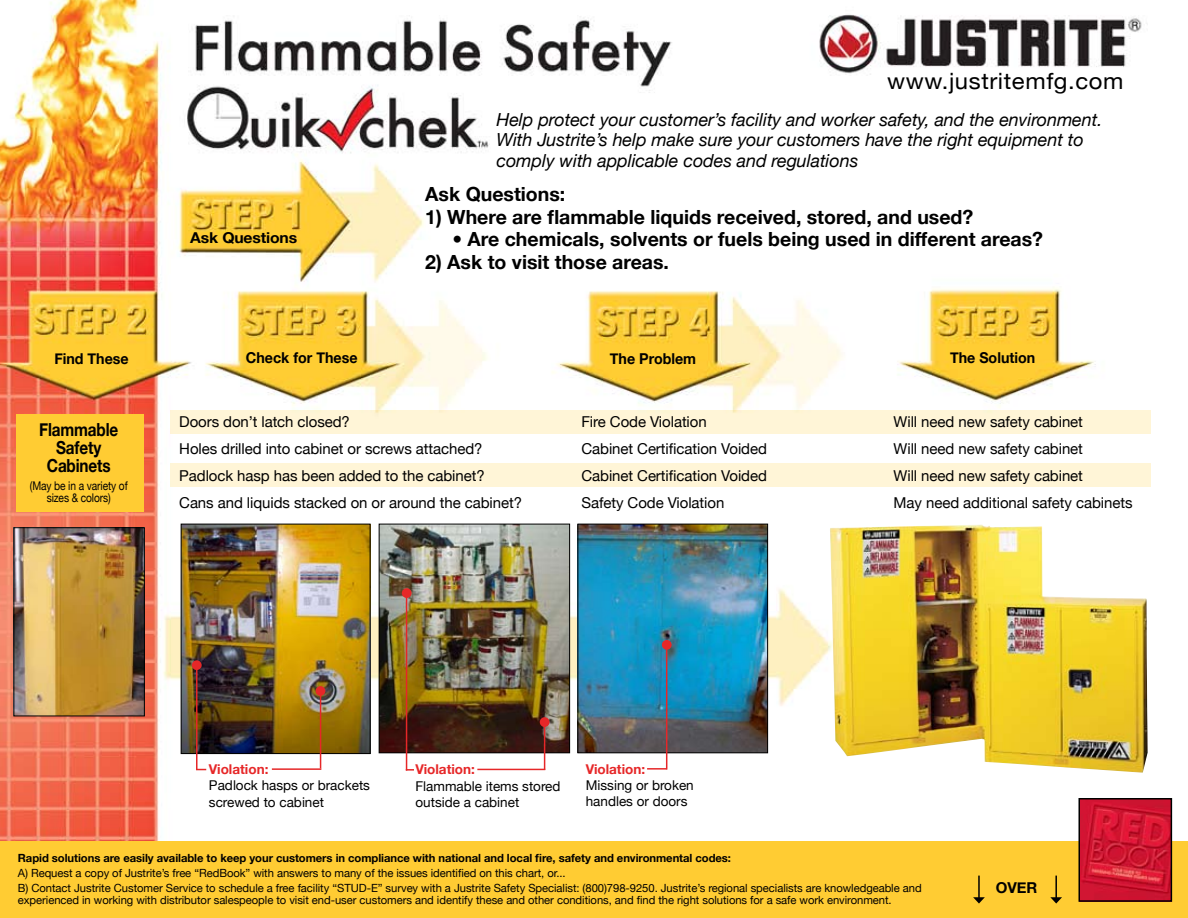
<style>
.page{position:relative;width:1188px;height:918px;background:#fff}
.page>*{position:absolute;margin:0;border:0;box-sizing:border-box;transform-origin:0 0}
.t1{font:22.5px "Helvetica Neue";letter-spacing:.025em;color:#000;scale:1.06 1}
.t2{font:700 19.5px "Helvetica Neue";color:#000}
.t3{font:italic 18px/20.2px "Helvetica Neue";letter-spacing:-.005em;color:#000}
.t4{font:700 18px/18px "Helvetica Neue";letter-spacing:-.01em;color:#000;text-align:center;scale:.85 1}
.t5{font:15px/27px "Helvetica Neue";letter-spacing:-.005em;color:#000}
.t6{font:700 15px "Helvetica Neue";color:#000;scale:.95 1}
.t7{font:700 15px "Helvetica Neue";color:#000;scale:1.05 1}
.t8{font:700 15px "Helvetica Neue";color:#000}
.t9{font:13.5px/16.2px "Helvetica Neue";color:#000}
.t10{font:700 13.5px "Helvetica Neue";color:#e62728}
.t11{font:12px/12px "Helvetica Neue";letter-spacing:-.01em;color:#000;text-align:center;scale:.85 1}
.t12{font:11.25px/15px "Helvetica Neue";letter-spacing:-.005em;color:#000}
.t13{font:700 11.25px "Helvetica Neue";letter-spacing:-.005em;color:#000}
</style>
<div class="page">
<img style="left:0;top:0;width:1188px;height:842px">
<img style="left:16px;top:529px;width:127px;height:185px">
<div style="left:14px;top:527px;width:131px;height:189px;border:1px solid #000"></div>
<div style="left:171px;top:411px;width:980px;height:23px;background:#fff5d7"></div>
<div style="left:170px;top:464px;width:981px;height:23px;background:#fff5d7"></div>
<img style="left:183px;top:526px;width:185px;height:226px">
<div style="left:181px;top:524px;width:189px;height:230px;border:1px solid #000"></div>
<img style="left:381px;top:526px;width:187px;height:225px">
<div style="left:379px;top:524px;width:191px;height:229px;border:1px solid #000"></div>
<img style="left:830px;top:524px;width:318px;height:249px">
<img style="left:580px;top:526px;width:186px;height:225px">
<div style="left:578px;top:524px;width:190px;height:229px;border:1px solid #000"></div>
<div style="left:192px;top:660px;width:10px;height:10px;background:#e62728;border-radius:50%"></div>
<div style="left:316px;top:686px;width:9px;height:10px;background:#e62728;border-radius:50%"></div>
<hr style="left:196px;top:666px;width:2px;height:104px;background:#e62728">
<hr style="left:320px;top:690px;width:1px;height:78px;background:#e62728">
<hr style="left:272px;top:768px;width:49px;height:2px;background:#e62728">
<div style="left:540px;top:717px;width:10px;height:10px;background:#e62728;border-radius:50%"></div>
<div style="left:402px;top:588px;width:10px;height:10px;background:#e62728;border-radius:50%"></div>
<hr style="left:406px;top:589px;width:1px;height:182px;background:#e62728">
<hr style="left:544px;top:723px;width:1px;height:47px;background:#e62728">
<svg style="left:406px;top:769px;width:8px;height:2px"></svg>
<hr style="left:477px;top:769px;width:68px;height:1px;background:#e62728">
<div style="left:662px;top:640px;width:10px;height:10px;background:#e62728;border-radius:50%"></div>
<hr style="left:666px;top:643px;width:1px;height:127px;background:#e62728">
<svg style="left:647px;top:768px;width:19px;height:2px"></svg>
<div style="left:16px;top:414px;width:128px;height:98px;background:#fc3"></div>
<div style="left:0;top:842px;width:1188px;height:76px;background:#fc3"></div>
<img style="left:1081px;top:801px;width:88px;height:98px">
<div style="left:1078px;top:798px;width:94px;height:104px;border:2px solid #000"></div>
<hr style="left:1055px;top:876px;width:2px;height:22px;background:#000">
<svg style="left:1050px;top:897px;width:12px;height:7px"></svg>
<hr style="left:978px;top:876px;width:2px;height:22px;background:#000">
<svg style="left:973px;top:897px;width:12px;height:7px"></svg>
<h3 class="t6" style="left:54px;top:350px;width:80px">Find These</h3>
<h3 class="t4" style="left:39px;top:420px;width:95px">Flammable<br>Safety<br>Cabinets</h3>
<p class="t11" style="left:30px;top:480px;width:117px">(May be in a variety of sizes &amp; colors)</p>
<h3 class="t7" style="left:190px;top:228px;width:103px">Ask Questions</h3>
<h1 class="t1" style="left:887px;top:67px;width:225px">www.justritemfg.com</h1>
<h3 class="t3" style="left:496px;top:109px;width:607px">Help protect your customer’s facility and worker safety, and the environment.<br>With Justrite’s help make sure your customers have the right equipment to comply with applicable codes and regulations</h3>
<h2 class="t2" style="left:425px;top:182px;width:142px">Ask Questions:</h2>
<h2 class="t2" style="left:425px;top:205px;width:550px">1) Where are flammable liquids received, stored, and used?</h2>
<h2 class="t2" style="left:452px;top:227px;width:592px">• Are chemicals, solvents or fuels being used in different areas?</h2>
<h2 class="t2" style="left:425px;top:250px;width:245px">2) Ask to visit those areas.</h2>
<h3 class="t6" style="left:246px;top:348px;width:119px">Check for These</h3>
<h3 class="t6" style="left:610px;top:349px;width:92px">The Problem</h3>
<h3 class="t6" style="left:950px;top:348px;width:91px">The Solution</h3>
<h3 class="t5" style="left:179px;top:408px;width:344px">Doors don’t latch closed?<br>Holes drilled into cabinet or screws attached?<br>Padlock hasp has been added to the cabinet?<br>Cans and liquids stacked on or around the cabinet?</h3>
<h3 class="t5" style="left:581px;top:408px;width:187px">Fire Code Violation<br>Cabinet Certification Voided<br>Cabinet Certification Voided<br>Safety Code Violation</h3>
<h3 class="t5" style="left:894px;top:408px;width:240px">Will need new safety cabinet<br>Will need new safety cabinet<br>Will need new safety cabinet<br>May need additional safety cabinets</h3>
<p class="t10" style="left:209px;top:761px;width:61px">Violation:</p>
<p class="t9" style="left:209px;top:777px;width:163px">Padlock hasps or brackets screwed to cabinet</p>
<p class="t10" style="left:415px;top:761px;width:61px">Violation:</p>
<p class="t9" style="left:415px;top:778px;width:147px">Flammable items stored outside a cabinet</p>
<p class="t10" style="left:586px;top:761px;width:61px">Violation:</p>
<p class="t9" style="left:586px;top:777px;width:110px">Missing or broken handles or doors</p>
<p class="t13" style="left:18px;top:851px;width:715px">Rapid solutions are easily available to keep your customers in compliance with national and local fire, safety and environmental codes:</p>
<p class="t12" style="left:18px;top:865px;width:905px">A) Request a copy of Justrite’s free “RedBook” with answers to many of the issues identified on this chart, or...<br>B) Contact Justrite Customer Service to schedule a free facility “STUD-E” survey with a Justrite Safety Specialist: (800)798-9250. Justrite’s regional specialists are knowledgeable and</p>
<p class="t12" style="left:18px;top:892px;width:875px">experienced in working with distributor salespeople to visit end-user customers and identify these and other conditions, and find the right solutions for a safe work environment.</p>
<h3 class="t8" style="left:996px;top:879px;width:43px">OVER</h3>
</div>
